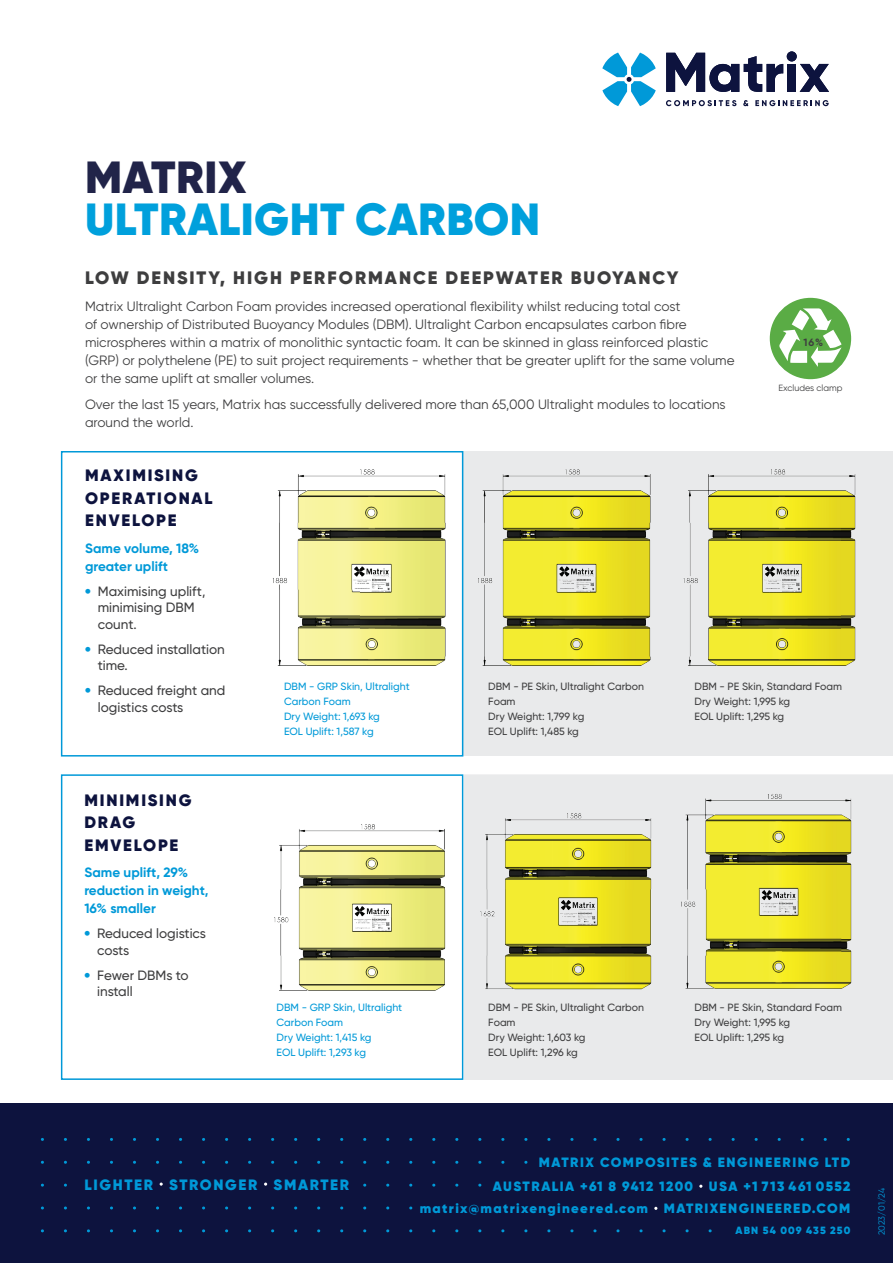
<style>
.page{position:relative;width:893px;height:1263px;background:#fff}
.page>*{position:absolute;margin:0;border:0;box-sizing:border-box;transform-origin:0 0}
.t1{font:900 45px "Gilroy";letter-spacing:.01em;color:#00a0dc}
.t2{font:900 45px "Gilroy";letter-spacing:.01em;color:#212449}
.t3{font:900 18px "Gilroy";letter-spacing:.11em;color:#3e3e3f}
.t4{font:900 16.5px/22.5px "Gilroy";letter-spacing:.11em;color:#0d133e}
.t5{font:900 15px "Gilroy";letter-spacing:.11em;color:#0099d8}
.t6{font:13.5px/18px "Gilroy";color:#3e3e3f}
.t7{font:500 13.5px/16.5px "Gilroy";color:#3e3e3f}
.t8{font:900 13.5px "Gilroy";letter-spacing:.1em;color:#0099d8}
.t9{font:700 13.5px/18px "Gilroy";color:#0099d8}
.t10{font:500 10.5px/15px "Gilroy";color:#3e3e3f}
.t11{font:500 10.5px/15px "Gilroy";color:#0099d8}
.t12{font:900 10.5px "Gilroy";letter-spacing:.1em;color:#0099d8}
.t13{font:700 10.5px "Gilroy";color:#3e3e3f}
.t14{font:9px "Gilroy";color:#3e3e3f}
.t15{font:9px "Gilroy";letter-spacing:-.01em;color:#0099d8}
.s1{font-weight:800;color:#0099d8}
</style>
<div class="page">
<div style="left:61px;top:774px;width:402px;height:306px;border:2px solid #0099d8"></div>
<div style="left:464px;top:774px;width:429px;height:306px;background:#e9eaeb"></div>
<div style="left:463px;top:452px;width:430px;height:304px;background:#e9eaeb"></div>
<svg style="left:602px;top:53px;width:54px;height:53px"></svg>
<svg style="left:666px;top:100px;width:70px;height:6px"></svg>
<svg style="left:743px;top:100px;width:5px;height:6px"></svg>
<svg style="left:755px;top:100px;width:74px;height:6px"></svg>
<div style="left:788px;top:64px;width:8px;height:28px;background:#0d133e"></div>
<svg style="left:800px;top:64px;width:29px;height:28px"></svg>
<div style="left:787px;top:51px;width:10px;height:10px;background:#0d133e;border-radius:50%"></div>
<svg style="left:666px;top:53px;width:117px;height:39px"></svg>
<div style="left:0;top:1104px;width:893px;height:159px;background:#0d133e"></div>
<svg style="left:40px;top:1138px;width:810px;height:95px"></svg>
<div style="left:535px;top:1156px;width:315px;height:11px;background:#0d133e"></div>
<div style="left:728px;top:1225px;width:122px;height:9px;background:#0d133e"></div>
<div style="left:61px;top:451px;width:402px;height:305px;border:2px solid #0099d8"></div>
<img style="left:272px;top:468px;width:584px;height:201px">
<img style="left:274px;top:791px;width:579px;height:201px">
<div style="left:770px;top:298px;width:81px;height:81px;background:#5aac45;border-radius:50%"></div>
<svg style="left:779px;top:308px;width:62px;height:59px"></svg>
<h1 class="t2" style="left:85px;top:149px;width:163px">MATRIX</h1>
<h1 class="t1" style="left:85px;top:191px;width:457px">ULTRALIGHT CARBON</h1>
<h2 class="t3" style="left:85px;top:267px;width:595px">LOW DENSITY, HIGH PERFORMANCE DEEPWATER BUOYANCY</h2>
<p class="t6" style="left:85px;top:297px;width:651px">Matrix Ultralight Carbon Foam provides increased operational flexibility whilst reducing total cost<br>of ownership of Distributed Buoyancy Modules (DBM). Ultralight Carbon encapsulates carbon fibre microspheres within a matrix of monolithic syntactic foam. It can be skinned in glass reinforced plastic (GRP) or polythelene (PE) to suit project requirements - whether that be greater uplift for the same volume or the same uplift at smaller volumes.</p>
<p class="t6" style="left:85px;top:396px;width:642px">Over the last 15 years, Matrix has successfully delivered more than 65,000 Ultralight modules to locations around the world.</p>
<p class="t13" style="left:803px;top:336px;width:21px">16%</p>
<p class="t14" style="left:778px;top:382px;width:65px">Excludes clamp</p>
<p class="t4" style="left:85px;top:464px;width:129px">MAXIMISING<br>OPERATIONAL<br>ENVELOPE</p>
<p class="t9" style="left:85px;top:539px;width:116px">Same volume, 18% greater uplift</p>
<p class="t7" style="left:98px;top:582px;width:109px;text-indent:-13px"><span class="s1">•</span> Maximising uplift, minimising DBM count.</p>
<p class="t7" style="left:98px;top:640px;width:129px;text-indent:-13px"><span class="s1">•</span> Reduced installation time.</p>
<p class="t7" style="left:98px;top:682px;width:129px;text-indent:-13px"><span class="s1">•</span> Reduced freight and logistics costs</p>
<p class="t11" style="left:284px;top:678px;width:127px">DBM - GRP Skin, Ultralight<br>Carbon Foam<br>Dry Weight: 1,693 kg<br>EOL Uplift: 1,587 kg</p>
<p class="t4" style="left:84px;top:788px;width:109px">MINIMISING<br>DRAG<br>EMVELOPE</p>
<p class="t9" style="left:84px;top:863px;width:126px">Same uplift, 29% reduction in weight,<br>16% smaller</p>
<p class="t7" style="left:97px;top:925px;width:111px;text-indent:-13px"><span class="s1">•</span> Reduced logistics costs</p>
<p class="t7" style="left:97px;top:966px;width:93px;text-indent:-13px"><span class="s1">•</span> Fewer DBMs to install</p>
<p class="t11" style="left:277px;top:1000px;width:127px">DBM - GRP Skin, Ultralight<br>Carbon Foam<br>Dry Weight: 1,415 kg<br>EOL Uplift: 1,293 kg</p>
<p class="t10" style="left:488px;top:678px;width:157px">DBM - PE Skin, Ultralight Carbon<br>Foam<br>Dry Weight: 1,799 kg<br>EOL Uplift: 1,485 kg</p>
<p class="t10" style="left:694px;top:678px;width:149px">DBM - PE Skin, Standard Foam<br>Dry Weight: 1,995 kg<br>EOL Uplift: 1,295 kg</p>
<p class="t10" style="left:488px;top:1000px;width:157px">DBM - PE Skin, Ultralight Carbon<br>Foam<br>Dry Weight: 1,603 kg<br>EOL Uplift: 1,296 kg</p>
<p class="t10" style="left:694px;top:1000px;width:149px">DBM - PE Skin, Standard Foam<br>Dry Weight: 1,995 kg<br>EOL Uplift: 1,295 kg</p>
<p class="t5" style="left:84px;top:1175px;width:266px">LIGHTER STRONGER SMARTER</p>
<p class="t8" style="left:539px;top:1154px;width:313px">MATRIX COMPOSITES &amp; ENGINEERING LTD</p>
<p class="t8" style="left:493px;top:1177px;width:359px">AUSTRALIA +61 8 9412 1200 USA +1 713 461 0552</p>
<p class="t8" style="left:420px;top:1199px;width:432px">matrix@matrixengineered.com MATRIXENGINEERED.COM</p>
<p class="t12" style="left:736px;top:1224px;width:116px">ABN 54 009 435 250</p>
<p class="t15" style="left:876px;top:1235px;width:49px;rotate:-90deg">2023/01/24</p>
</div>
